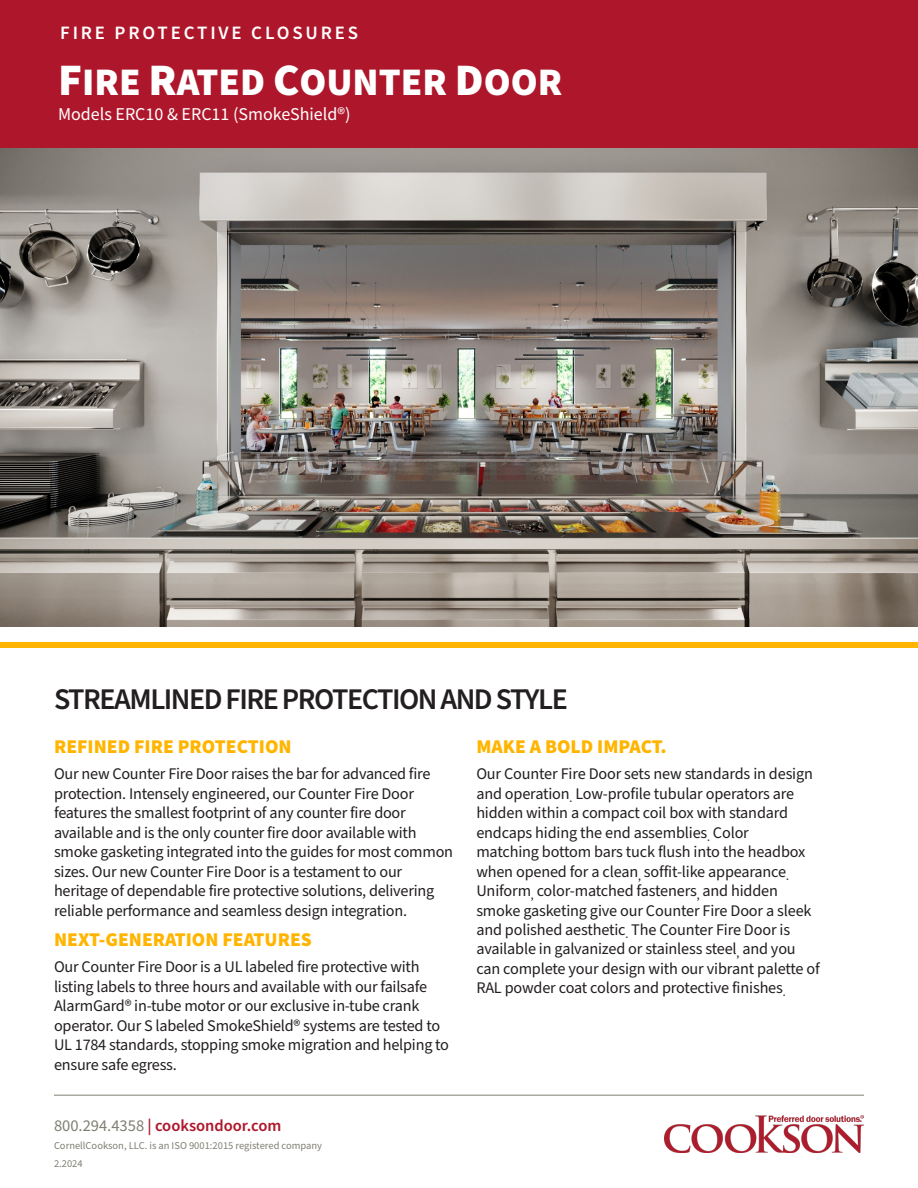
<style>
.page{position:relative;width:918px;height:1188px;background:#fff}
.page>*{position:absolute;margin:0;border:0;box-sizing:border-box;transform-origin:0 0}
.t1{font:900 39px "Source Sans Pro";color:#fff}
.t2{font:600 30px "Source Sans Pro";letter-spacing:-.05em;color:#231f20}
.t3{font:900 19.5px "Source Sans Pro";color:#ffb500}
.t4{font:600 18.9px "Source Sans Pro";letter-spacing:.15em;color:#fff}
.t5{font:18px "Source Sans Pro";color:#fff}
.t6{font:600 16.5px "Source Sans Pro";color:#ae172b}
.t7{font:16.2px/19.5px "Source Sans Pro";letter-spacing:-.015em;color:#231f20}
.t8{font:10.5px "Source Sans Pro";color:#807f74}
.s1{font-size:45px}
.s2{font-weight:400;color:#807f74}
</style>
<div class="page">
<hr style="left:54px;top:1095px;width:810px;height:1px;background:#807f74">
<div style="left:0;top:0;width:918px;height:148px;background:#ae172b"></div>
<div style="left:0;top:643px;width:918px;height:5px;background:#ffb500"></div>
<img style="left:664px;top:1115px;width:199px;height:38px">
<img style="left:0;top:148px;width:918px;height:478px">
<p class="t4" style="left:60px;top:20px;width:299px">FIRE PROTECTIVE CLOSURES</p>
<p class="t1" style="left:58px;top:55px;width:506px"><span class="s1">F</span>IRE <span class="s1">R</span>ATED <span class="s1">C</span>OUNTER <span class="s1">D</span>OOR</p>
<p class="t5" style="left:58px;top:102px;width:294px">Models ERC10 &amp; ERC11 (SmokeShield®)</p>
<p class="t2" style="left:54px;top:679px;width:515px">STREAMLINED FIRE PROTECTION AND STYLE</p>
<p class="t3" style="left:54px;top:733px;width:239px">REFINED FIRE PROTECTION</p>
<p class="t7" style="left:54px;top:765px;width:378px">Our new Counter Fire Door raises the bar for advanced fire</p>
<p class="t7" style="left:54px;top:784px;width:361px">protection. Intensely engineered, our Counter Fire Door</p>
<p class="t7" style="left:54px;top:804px;width:353px">features the smallest footprint of any counter fire door</p>
<p class="t7" style="left:54px;top:823px;width:364px">available and is the only counter fire door available with</p>
<p class="t7" style="left:54px;top:843px;width:401px">smoke gasketing integrated into the guides for most common sizes. Our new Counter Fire Door is a testament to our heritage of dependable fire protective solutions, delivering reliable performance and seamless design integration.</p>
<p class="t3" style="left:54px;top:926px;width:259px">NEXT-GENERATION FEATURES</p>
<p class="t7" style="left:54px;top:958px;width:367px">Our Counter Fire Door is a UL labeled fire protective with</p>
<p class="t7" style="left:54px;top:977px;width:375px">listing labels to three hours and available with our failsafe</p>
<p class="t7" style="left:54px;top:996px;width:367px">AlarmGard® in-tube motor or our exclusive in-tube crank</p>
<p class="t7" style="left:54px;top:1016px;width:397px">operator. Our S labeled SmokeShield® systems are tested to<br>UL 1784 standards, stopping smoke migration and helping to ensure safe egress.</p>
<p class="t6" style="left:54px;top:1115px;width:229px"><span class="s2">800.294.4358</span> | cooksondoor.com</p>
<p class="t8" style="left:54px;top:1139px;width:270px">CornellCookson, LLC. is an ISO 9001:2015 registered company</p>
<p class="t8" style="left:54px;top:1156px;width:30px">2.2024</p>
<p class="t3" style="left:476px;top:733px;width:192px">MAKE A BOLD IMPACT.</p>
<p class="t7" style="left:476px;top:765px;width:338px">Our Counter Fire Door sets new standards in design</p>
<p class="t7" style="left:476px;top:784px;width:319px">and operation. Low-profile tubular operators are</p>
<p class="t7" style="left:476px;top:804px;width:313px">hidden within a compact coil box with standard</p>
<p class="t7" style="left:476px;top:823px;width:274px">endcaps hiding the end assemblies. Color</p>
<p class="t7" style="left:476px;top:843px;width:331px">matching bottom bars tuck flush into the headbox</p>
<p class="t7" style="left:476px;top:862px;width:314px">when opened for a clean, soffit-like appearance.</p>
<p class="t7" style="left:476px;top:881px;width:303px">Uniform, color-matched fasteners, and hidden</p>
<p class="t7" style="left:476px;top:901px;width:337px">smoke gasketing give our Counter Fire Door a sleek</p>
<p class="t7" style="left:476px;top:920px;width:315px">and polished aesthetic. The Counter Fire Door is</p>
<p class="t7" style="left:476px;top:940px;width:321px">available in galvanized or stainless steel, and you</p>
<p class="t7" style="left:476px;top:959px;width:345px">can complete your design with our vibrant palette of</p>
<p class="t7" style="left:476px;top:979px;width:311px">RAL powder coat colors and protective finishes.</p>
</div>
